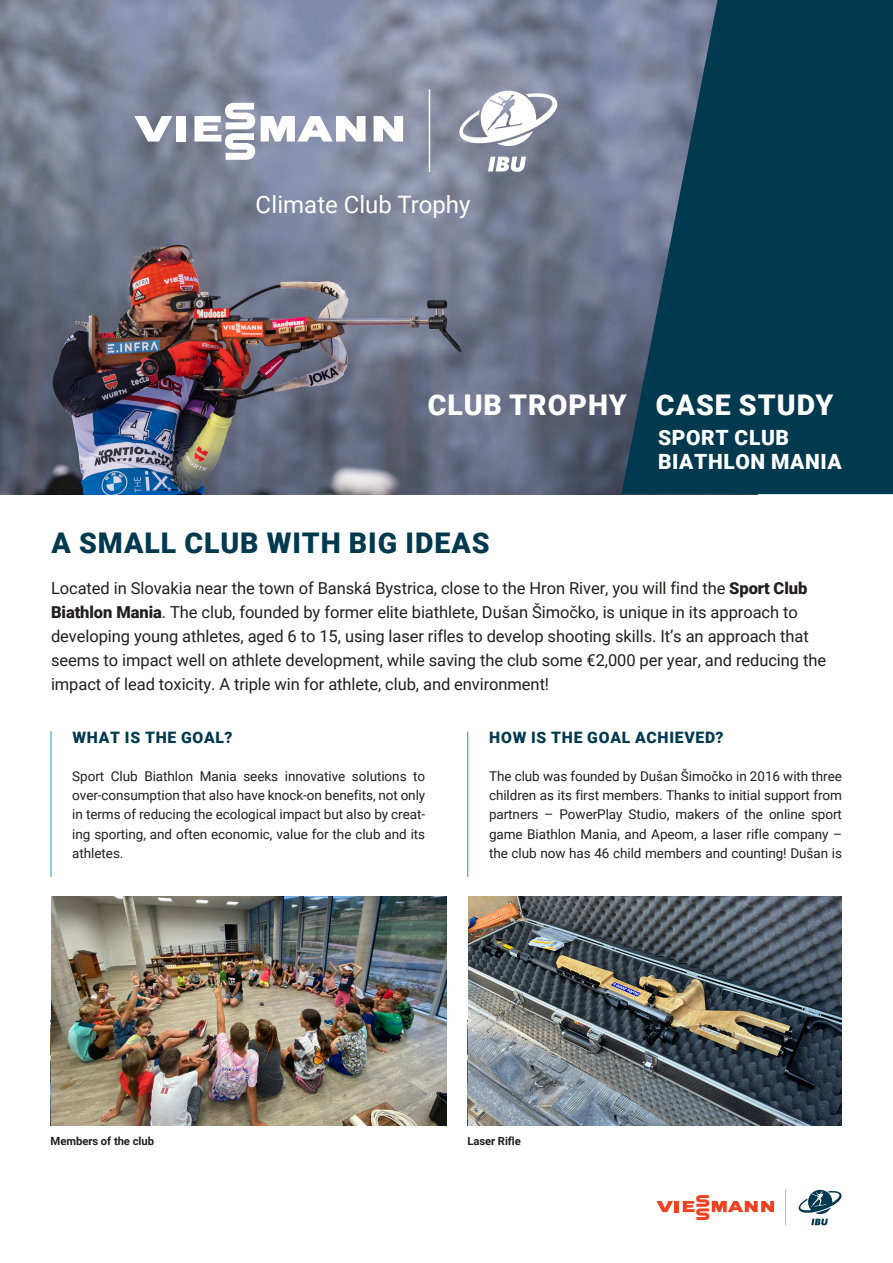
<style>
.page{position:relative;width:893px;height:1263px;background:#fff}
.page>*{position:absolute;margin:0;border:0;box-sizing:border-box;transform-origin:0 0}
.t1{font:900 28.5px "Roboto";letter-spacing:.035em;color:#01394f}
.t2{font:900 28.5px "Roboto";letter-spacing:.035em;color:#fff}
.t3{font:24px "Roboto";color:#fff}
.t4{font:900 21px/24px "Roboto";letter-spacing:.03em;color:#fff}
.t5{font:16.5px/24px "Roboto";letter-spacing:-.005em;color:#231f20}
.t6{font:900 15.75px "Roboto";letter-spacing:.045em;color:#01394f}
.t7{font:13.5px/19.2px "Roboto";letter-spacing:-.005em;color:#231f20;text-align:justify}
.t8{font:700 11.25px "Roboto";letter-spacing:-.005em;color:#231f20}
.s1{font-weight:900}
</style>
<div class="page">
<svg style="left:798px;top:1189px;width:44px;height:36px"></svg>
<hr style="left:785px;top:1189px;width:1px;height:36px;background:#bcbdc0">
<hr style="left:675px;top:1201px;width:4px;height:11px;background:#ef4222">
<svg style="left:656px;top:1201px;width:17px;height:11px"></svg>
<svg style="left:683px;top:1195px;width:91px;height:25px"></svg>
<img style="left:0;top:0;width:621px;height:494px">
<hr style="left:51px;top:731px;width:1px;height:146px;background:#1599d7">
<hr style="left:467px;top:731px;width:1px;height:146px;background:#1599d7">
<svg style="left:621px;top:0;width:272px;height:494px;fill:#01394f"></svg>
<svg style="left:442px;top:88px;width:128px;height:84px"></svg>
<hr style="left:429px;top:89px;width:1px;height:83px;background:#fff">
<div style="left:176px;top:116px;width:10px;height:26px;background:#fff"></div>
<svg style="left:261px;top:116px;width:105px;height:26px"></svg>
<svg style="left:134px;top:116px;width:38px;height:26px"></svg>
<svg style="left:374px;top:116px;width:29px;height:26px"></svg>
<svg style="left:194px;top:103px;width:61px;height:57px"></svg>
<img style="left:51px;top:896px;width:396px;height:230px">
<img style="left:468px;top:896px;width:374px;height:230px">
<h2 class="t3" style="left:256px;top:188px;width:216px">Climate Club Trophy</h2>
<h1 class="t2" style="left:428px;top:385px;width:407px">CLUB TROPHY CASE STUDY</h1>
<h3 class="t4" style="left:658px;top:424px;width:185px">SPORT CLUB<br>BIATHLON MANIA</h3>
<h1 class="t1" style="left:52px;top:523px;width:440px">A SMALL CLUB WITH BIG IDEAS</h1>
<p class="t5" style="left:51px;top:575px;width:777px">Located in Slovakia near the town of Banská Bystrica, close to the Hron River, you will find the <span class="s1">Sport Club Biathlon Mania</span>. The club, founded by former elite biathlete, Dušan Šimočko, is unique in its approach to developing young athletes, aged 6 to 15, using laser rifles to develop shooting skills. It’s an approach that seems to impact well on athlete development, while saving the club some €2,000 per year, and reducing the impact of lead toxicity. A triple win for athlete, club, and environment!</p>
<p class="t6" style="left:73px;top:726px;width:161px">WHAT IS THE GOAL?</p>
<p class="t7" style="left:72px;top:766px;width:354px">Sport Club Biathlon Mania seeks innovative solutions to over-consumption that also have knock-on benefits, not only in terms of reducing the ecological impact but also by creat&shy;ing sporting, and often economic, value for the club and its athletes.</p>
<p class="t6" style="left:489px;top:726px;width:236px">HOW IS THE GOAL ACHIEVED?</p>
<p class="t7" style="left:489px;top:766px;width:354px">The club was founded by Dušan Šimočko in 2016 with three children as its first members. Thanks to initial support from partners – PowerPlay Studio, makers of the online sport game Biathlon Mania, and Apeom, a laser rifle company – the club now has 46 child members and counting! Dušan is</p>
<p class="t8" style="left:51px;top:1133px;width:105px">Members of the club</p>
<p class="t8" style="left:467px;top:1133px;width:55px">Laser Rifle</p>
</div>
